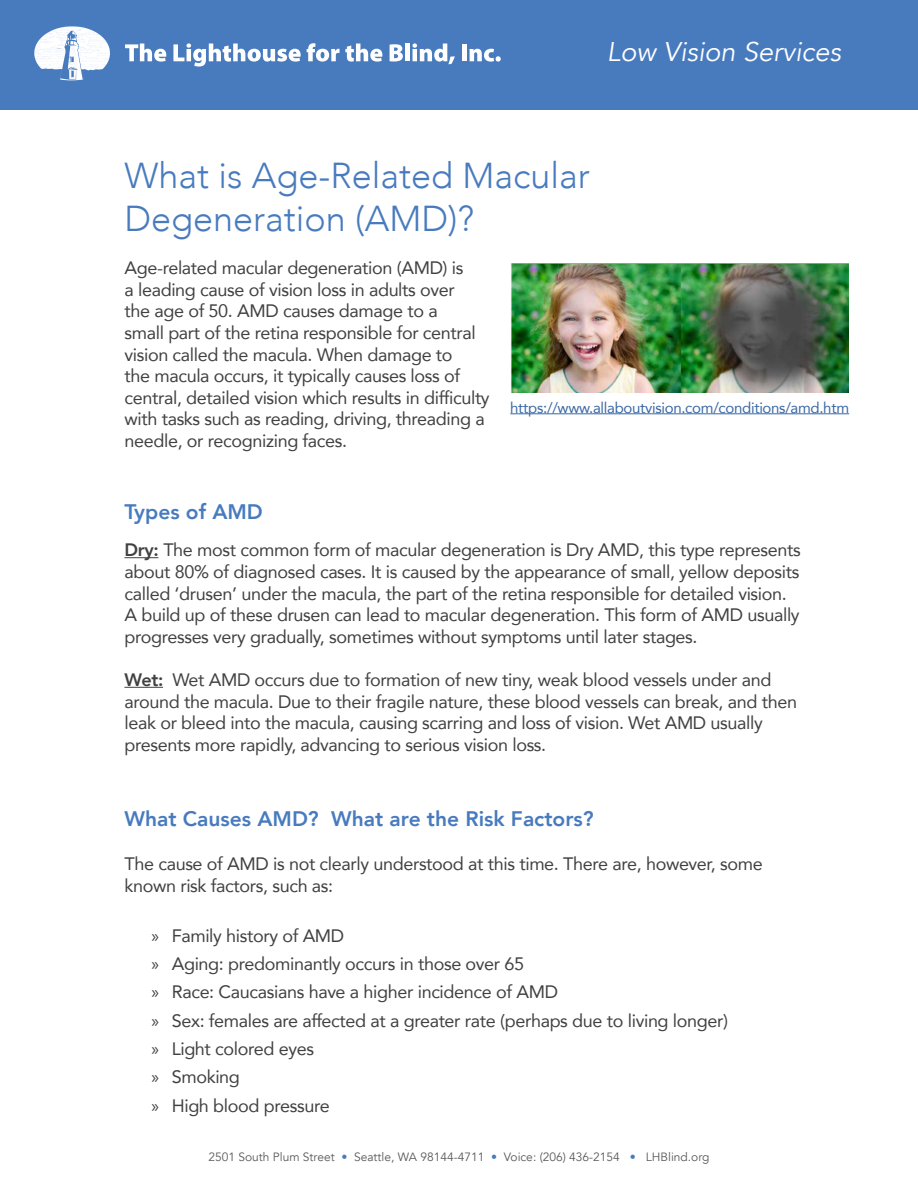
<style>
.page{position:relative;width:918px;height:1188px;background:#fff}
.page>*{position:absolute;margin:0;border:0;box-sizing:border-box;transform-origin:0 0}
.Header_Main{font:300 36px/43.2px "Avenir";color:#487bbe}
.t1{font:italic 27px "Avenir";color:#fff}
.Bold_Header_14pt{font:800 21px "Avenir";color:#487bbe}
.Main_Text_10_pt{font:18px/21.6px "Avenir";letter-spacing:-.02em;color:#414042}
.Main_Text_12pt_Left{font:18px/21.6px "Avenir";letter-spacing:-.02em;color:#414042}
.Bullet{font:18px/21.6px "Avenir";letter-spacing:-.02em;color:#414042}
.t2{font:15px "Avenir";letter-spacing:-.02em;color:#3a68a5}
.t3{font:12px "Avenir";color:#58595b}
.s1{font-weight:800}
.s2{font-family:"Myriad Pro"}
.s3{color:#487bbe}
</style>
<div class="page">
<div style="left:0;top:0;width:918px;height:110px;background:#487bbe"></div>
<svg style="left:125px;top:44px;width:41px;height:18px"></svg>
<svg style="left:173px;top:43px;width:128px;height:24px"></svg>
<svg style="left:307px;top:43px;width:75px;height:19px"></svg>
<svg style="left:390px;top:44px;width:13px;height:18px"></svg>
<div style="left:405px;top:44px;width:5px;height:17px;background:#fff"></div>
<svg style="left:412px;top:43px;width:43px;height:21px"></svg>
<div style="left:462px;top:44px;width:5px;height:17px;background:#fff"></div>
<svg style="left:470px;top:49px;width:31px;height:13px"></svg>
<svg style="left:34px;top:26px;width:76px;height:54px"></svg>
<hr style="left:124px;top:557px;width:34px;height:1px;background:#414042">
<hr style="left:124px;top:687px;width:39px;height:1px;background:#414042">
<img style="left:511px;top:264px;width:338px;height:129px">
<hr style="left:510px;top:413px;width:339px;height:1px;background:#3a68a5">
<h2 class="t1" style="left:607px;top:36px;width:236px">Low Vision Services</h2>
<h1 class="Header_Main" style="left:124px;top:154px;width:467px">What is Age-Related Macular<br>Degeneration (AMD)?</h1>
<p class="Main_Text_12pt_Left" style="left:124px;top:257px;width:367px">Age-related macular degeneration (AMD) is<br>a leading cause of vision loss in adults over<br>the age of 50. AMD causes damage to a<br>small part of the retina responsible for central vision called the macula. When damage to<br>the macula occurs, it typically causes loss of central, detailed vision which results in difficulty with tasks such as reading, driving, threading a needle, or recognizing faces.</p>
<p class="t2" style="left:510px;top:395px;width:340px">https://www.allaboutvision.com/conditions/amd.htm</p>
<h2 class="Bold_Header_14pt" style="left:124px;top:495px;width:140px">Types of AMD</h2>
<p class="Main_Text_10_pt" style="left:124px;top:539px;width:678px"><span class="s1">Dry:</span> The most common form of macular degeneration is Dry AMD, this type represents about 80% of diagnosed cases. It is caused by the appearance of small, yellow deposits called ‘drusen’ under the macula, the part of the retina responsible for detailed vision.<br>A build up of these drusen can lead to macular degeneration. This form of AMD usually progresses very gradually, sometimes without symptoms until later stages.</p>
<p class="Main_Text_10_pt" style="left:124px;top:668px;width:674px"><span class="s1">Wet:</span> Wet AMD occurs due to formation of new tiny, weak blood vessels under and around the macula. Due to their fragile nature, these blood vessels can break, and then leak or bleed into the macula, causing scarring and loss of vision. Wet AMD usually presents more rapidly, advancing to serious vision loss.</p>
<h2 class="Bold_Header_14pt" style="left:124px;top:802px;width:471px">What Causes AMD? What are the Risk Factors?</h2>
<p class="Bullet" style="left:124px;top:852px;width:640px">The cause of AMD is not clearly understood at this time. There are, however, some known risk factors, such as:</p>
<p class="Main_Text_10_pt" style="left:151px;top:924px;width:194px"><span class="s2">»</span> Family history of AMD</p>
<p class="Main_Text_10_pt" style="left:151px;top:952px;width:374px"><span class="s2">»</span> Aging: predominantly occurs in those over 65</p>
<p class="Main_Text_10_pt" style="left:151px;top:981px;width:408px"><span class="s2">»</span> Race: Caucasians have a higher incidence of AMD</p>
<p class="Main_Text_10_pt" style="left:151px;top:1009px;width:578px"><span class="s2">»</span> Sex: females are affected at a greater rate (perhaps due to living longer)</p>
<p class="Main_Text_10_pt" style="left:151px;top:1037px;width:164px"><span class="s2">»</span> Light colored eyes</p>
<p class="Main_Text_10_pt" style="left:151px;top:1066px;width:90px"><span class="s2">»</span> Smoking</p>
<p class="Main_Text_10_pt" style="left:151px;top:1094px;width:180px"><span class="s2">»</span> High blood pressure</p>
<p class="t3" style="left:208px;top:1150px;width:503px">2501 South Plum Street <span class="s3">•</span> Seattle, WA 98144-4711 <span class="s3">•</span> Voice: (206) 436-2154 <span class="s3">•</span> LHBlind.org</p>
</div>
